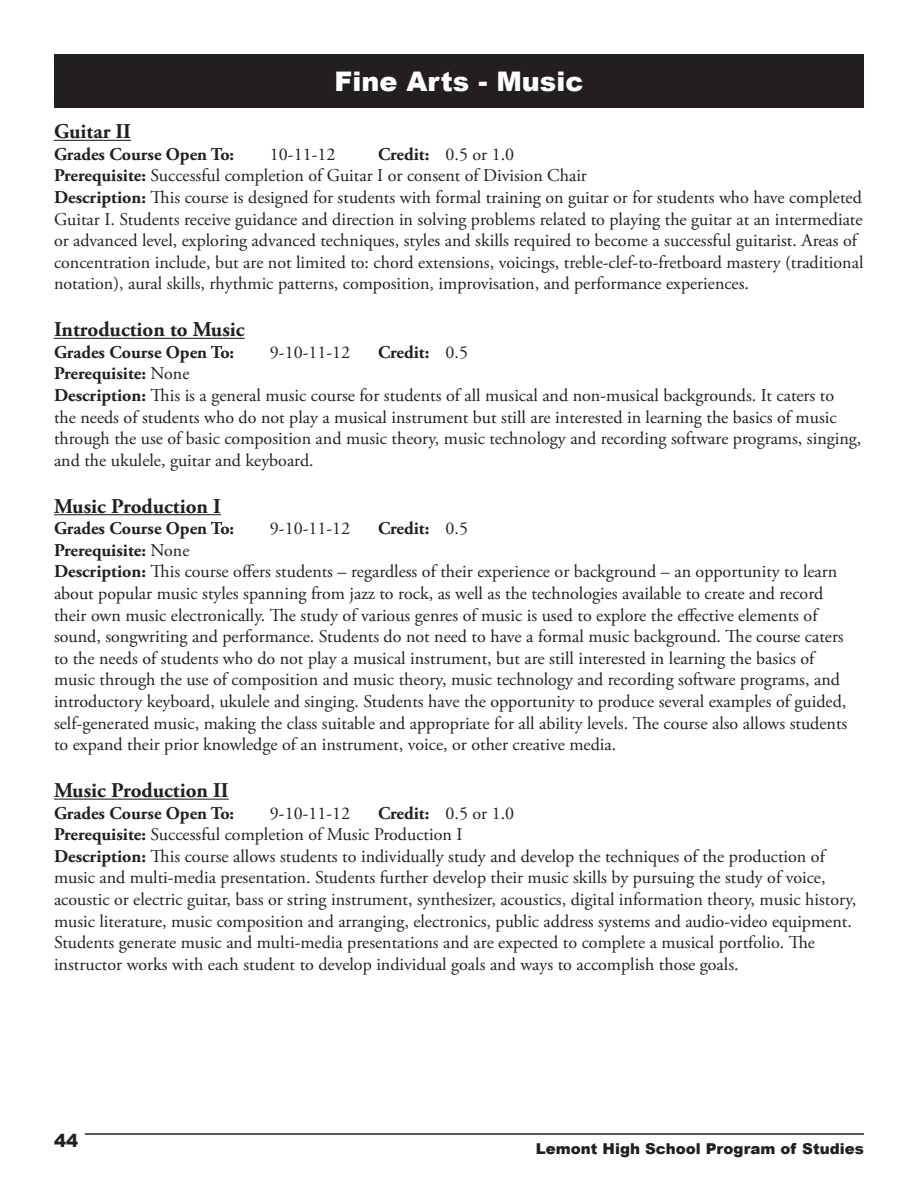
<style>
.page{position:relative;width:918px;height:1188px;background:#fff}
.page>*{position:absolute;margin:0;border:0;box-sizing:border-box;transform-origin:0 0}
.t1{font:900 27px "Arial";color:#fff}
.t2{font:700 21px "Adobe Garamond Pro";color:#231f20}
.t3{font:18px/21.6px "Adobe Garamond Pro";color:#231f20}
.t4{font:700 18px "Adobe Garamond Pro";color:#231f20}
.t5{font:900 18px "Arial";color:#231f20}
.t6{font:900 15px "Arial";color:#231f20}
.s1{font-weight:700}
.s2{font-weight:400}
</style>
<div class="page">
<hr style="left:85px;top:1133px;width:779px;height:2px;background:#231f20">
<div style="left:54px;top:54px;width:810px;height:54px;background:#231f20"></div>
<hr style="left:54px;top:140px;width:77px;height:1px;background:#231f20">
<hr style="left:54px;top:338px;width:191px;height:1px;background:#231f20">
<hr style="left:54px;top:514px;width:167px;height:1px;background:#231f20">
<hr style="left:54px;top:799px;width:175px;height:1px;background:#231f20">
<h1 class="t1" style="left:335px;top:61px;width:250px">Fine Arts - Music</h1>
<p class="t2" style="left:54px;top:119px;width:79px">Guitar II</p>
<p class="t4" style="left:54px;top:144px;width:182px">Grades Course Open To:</p>
<p class="t3" style="left:270px;top:144px;width:67px">10-11-12</p>
<p class="t3" style="left:54px;top:144px;width:811px;text-indent:324px"><span class="s1">Credit:</span> 0.5 or 1.0<br><span class="s1">Prerequisite:</span> Successful completion of Guitar I or consent of Division Chair<br><span class="s1">Description:</span> This course is designed for students with formal training on guitar or for students who have completed Guitar I. Students receive guidance and direction in solving problems related to playing the guitar at an intermediate or advanced level, exploring advanced techniques, styles and skills required to become a successful guitarist. Areas of concentration include, but are not limited to: chord extensions, voicings, treble-clef-to-fretboard mastery (traditional notation), aural skills, rhythmic patterns, composition, improvisation, and performance experiences.</p>
<p class="t2" style="left:54px;top:317px;width:192px">Introduction to Music</p>
<p class="t4" style="left:54px;top:342px;width:182px">Grades Course Open To:</p>
<p class="t3" style="left:270px;top:342px;width:82px">9-10-11-12</p>
<p class="t4" style="left:378px;top:342px;width:91px">Credit: <span class="s2">0.5</span></p>
<p class="t3" style="left:54px;top:364px;width:809px"><span class="s1">Prerequisite:</span> None<br><span class="s1">Description:</span> This is a general music course for students of all musical and non-musical backgrounds. It caters to<br>the needs of students who do not play a musical instrument but still are interested in learning the basics of music through the use of basic composition and music theory, music technology and recording software programs, singing, and the ukulele, guitar and keyboard.</p>
<p class="t2" style="left:54px;top:494px;width:168px">Music Production I</p>
<p class="t4" style="left:54px;top:518px;width:182px">Grades Course Open To:</p>
<p class="t3" style="left:270px;top:518px;width:82px">9-10-11-12</p>
<p class="t4" style="left:378px;top:518px;width:91px">Credit: <span class="s2">0.5</span></p>
<p class="t3" style="left:54px;top:540px;width:795px"><span class="s1">Prerequisite:</span> None<br><span class="s1">Description:</span> This course offers students – regardless of their experience or background – an opportunity to learn about popular music styles spanning from jazz to rock, as well as the technologies available to create and record their own music electronically. The study of various genres of music is used to explore the effective elements of sound, songwriting and performance. Students do not need to have a formal music background. The course caters to the needs of students who do not play a musical instrument, but are still interested in learning the basics of music through the use of composition and music theory, music technology and recording software programs, and introductory keyboard, ukulele and singing. Students have the opportunity to produce several examples of guided, self-generated music, making the class suitable and appropriate for all ability levels. The course also allows students to expand their prior knowledge of an instrument, voice, or other creative media.</p>
<p class="t2" style="left:54px;top:778px;width:176px">Music Production II</p>
<p class="t4" style="left:54px;top:802px;width:182px">Grades Course Open To:</p>
<p class="t3" style="left:270px;top:803px;width:82px">9-10-11-12</p>
<p class="t3" style="left:54px;top:803px;width:804px;text-indent:324px"><span class="s1">Credit:</span> 0.5 or 1.0<br><span class="s1">Prerequisite:</span> Successful completion of Music Production I<br><span class="s1">Description:</span> This course allows students to individually study and develop the techniques of the production of music and multi-media presentation. Students further develop their music skills by pursuing the study of voice, acoustic or electric guitar, bass or string instrument, synthesizer, acoustics, digital information theory, music history, music literature, music composition and arranging, electronics, public address systems and audio-video equipment.<br>Students generate music and multi-media presentations and are expected to complete a musical portfolio. The instructor works with each student to develop individual goals and ways to accomplish those goals.</p>
<p class="t5" style="left:54px;top:1127px;width:26px">44</p>
<p class="t6" style="left:536px;top:1137px;width:330px">Lemont High School Program of Studies</p>
</div>
